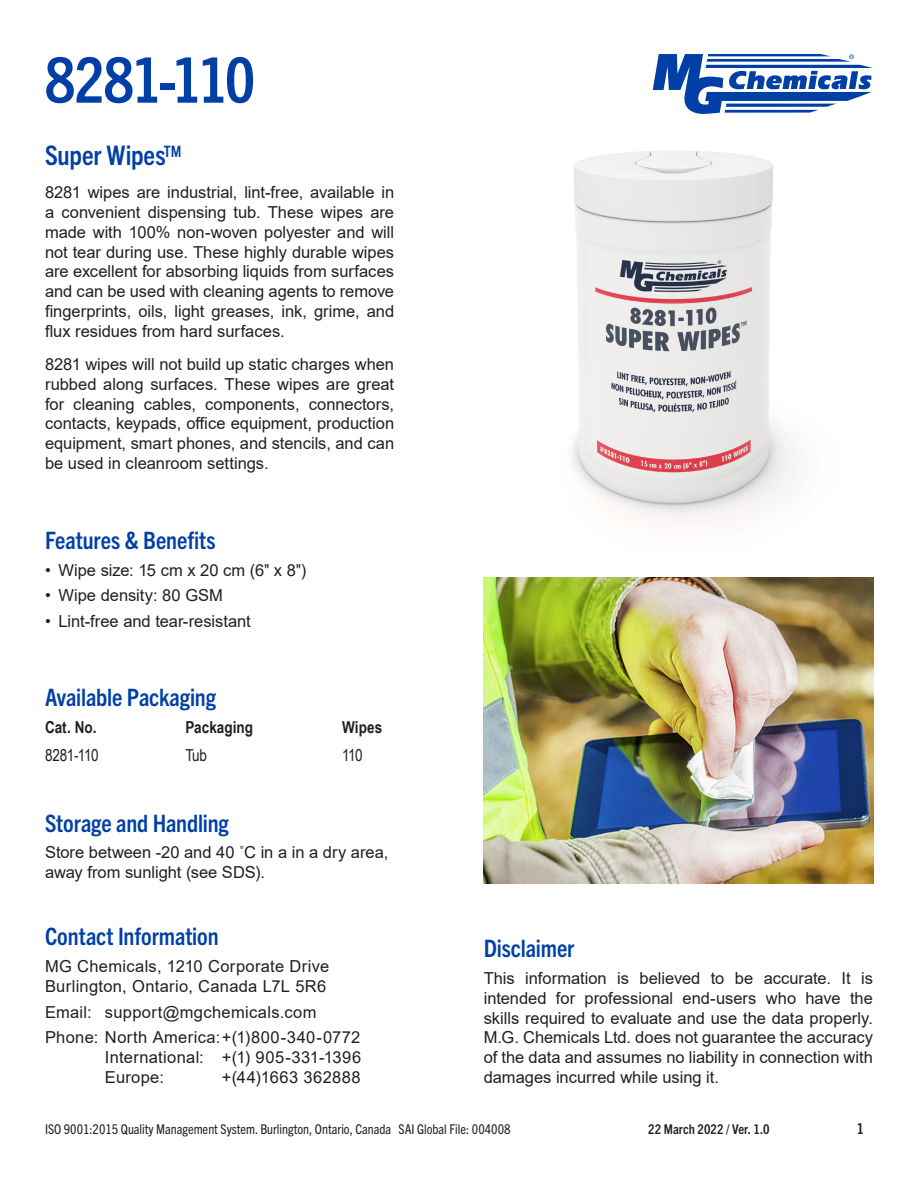
<style>
.page{position:relative;width:918px;height:1188px;background:#fff}
.page>*{position:absolute;margin:0;border:0;box-sizing:border-box;transform-origin:0 0}
.t1{font:700 condensed 63px "Trade Gothic Next LT Pro";letter-spacing:-.035em;color:#0040a6}
.Body_Text{font:700 condensed 27px "Trade Gothic Next LT Pro";letter-spacing:-.005em;color:#0040a6}
.H2_space_after{font:700 condensed 24px "Trade Gothic Next LT Pro";letter-spacing:-.005em;color:#0040a6}
.Body_Text-2{font:16.5px/19.8px "Arial";color:#231f20;text-align:justify}
.Body_Text_1st_Paragr{font:16.5px/19.8px "Arial";color:#231f20}
.Contact_Information{font:16.5px "Arial";letter-spacing:.02em;color:#231f20}
.Bullet_List_-_Featur{font:16.5px "Arial";color:#231f20}
.Table_Heading{font:700 16.5px "Arial Narrow";letter-spacing:.005em;color:#231f20}
.Table_Body_Text{font:16.5px "Arial Narrow";letter-spacing:-.03em;color:#231f20}
.t2{font:700 condensed 15px "Trade Gothic Next LT Pro";color:#231f20}
.t3{font:condensed 13.5px "Trade Gothic Next LT Pro";color:#231f20}
.t4{font:700 condensed 13.5px "Trade Gothic Next LT Pro";letter-spacing:.005em;color:#231f20}
.s1{font-family:"Arial Narrow"}
</style>
<div class="page">
<svg style="left:653px;top:54px;width:220px;height:60px"></svg>
<img style="left:572px;top:151px;width:230px;height:372px">
<img style="left:484px;top:578px;width:389px;height:306px">
<h1 class="t1" style="left:45px;top:37px;width:212px">8281-110</h1>
<p class="Body_Text" style="left:45px;top:137px;width:138px">Super Wipes<sup>TM</sup></p>
<p class="Body_Text-2" style="left:45px;top:182px;width:351px">8281 wipes are industrial, lint-free, available in a convenient dispensing tub. These wipes are made with 100% non-woven polyester and will not tear during use. These highly durable wipes are excellent for absorbing liquids from surfaces and can be used with cleaning agents to remove fingerprints, oils, light greases, ink, grime, and flux residues from hard surfaces.</p>
<p class="Body_Text-2" style="left:45px;top:354px;width:351px">8281 wipes will not build up static charges when rubbed along surfaces. These wipes are great for cleaning cables, components, connectors, contacts, keypads, office equipment, production equipment, smart phones, and stencils, and can be used in cleanroom settings.</p>
<p class="H2_space_after" style="left:45px;top:524px;width:172px">Features &amp; Benefits</p>
<p class="Bullet_List_-_Featur" style="left:45px;top:558px;width:263px">• Wipe size: 15 cm x 20 cm (6<span class="s1">"</span> x 8<span class="s1">"</span>)</p>
<p class="Bullet_List_-_Featur" style="left:45px;top:584px;width:180px">• Wipe density: 80 GSM</p>
<p class="Bullet_List_-_Featur" style="left:45px;top:610px;width:207px">• Lint-free and tear-resistant</p>
<h2 class="H2_space_after" style="left:45px;top:681px;width:173px">Available Packaging</h2>
<p class="Table_Heading" style="left:45px;top:715px;width:53px">Cat. No.</p>
<p class="Table_Heading" style="left:185px;top:715px;width:69px">Packaging</p>
<p class="Table_Heading" style="left:342px;top:715px;width:42px">Wipes</p>
<p class="Table_Body_Text" style="left:45px;top:743px;width:55px">8281-110</p>
<p class="Table_Body_Text" style="left:185px;top:743px;width:23px">Tub</p>
<p class="Table_Body_Text" style="left:342px;top:743px;width:22px">110</p>
<p class="H2_space_after" style="left:45px;top:806px;width:185px">Storage and Handling</p>
<p class="Body_Text_1st_Paragr" style="left:45px;top:842px;width:345px">Store between -20 and 40 ˚C in a in a dry area, away from sunlight (see SDS).</p>
<p class="H2_space_after" style="left:45px;top:920px;width:175px">Contact Information</p>
<p class="Contact_Information" style="left:45px;top:955px;width:286px">MG Chemicals, 1210 Corporate Drive</p>
<p class="Contact_Information" style="left:45px;top:975px;width:283px">Burlington, Ontario, Canada L7L 5R6</p>
<p class="Contact_Information" style="left:45px;top:1000px;width:273px">Email: support@mgchemicals.com</p>
<p class="Contact_Information" style="left:45px;top:1026px;width:317px">Phone: North America:+(1)800-340-0772</p>
<p class="Contact_Information" style="left:105px;top:1046px;width:258px">International: +(1) 905-331-1396</p>
<p class="Contact_Information" style="left:105px;top:1066px;width:60px">Europe:</p>
<p class="Contact_Information" style="left:222px;top:1066px;width:140px">+(44)1663 362888</p>
<p class="H2_space_after" style="left:484px;top:932px;width:92px">Disclaimer</p>
<p class="Body_Text_1st_Paragr" style="left:484px;top:968px;width:391px;text-align:justify">This information is believed to be accurate. It is intended for professional end-users who have the skills required to evaluate and use the data properly.<br>M.G. Chemicals Ltd. does not guarantee the accuracy of the data and assumes no liability in connection with damages incurred while using it.</p>
<p class="t3" style="left:45px;top:1120px;width:467px">ISO 9001:2015 Quality Management System. Burlington, Ontario, Canada SAI Global File: 004008</p>
<p class="t4" style="left:648px;top:1120px;width:123px">22 March 2022 / Ver. 1.0</p>
<p class="t2" style="left:857px;top:1118px;width:9px">1</p>
</div>
